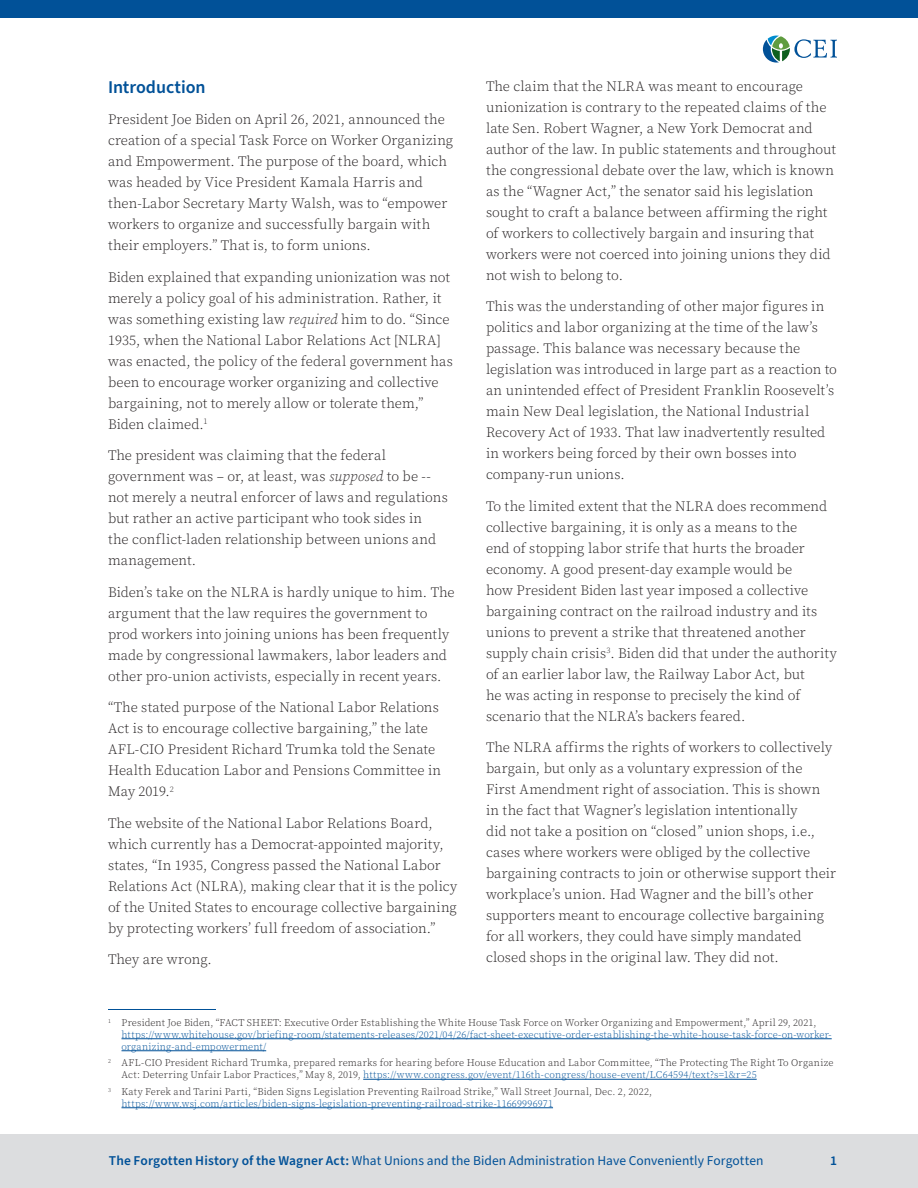
<style>
.page{position:relative;width:918px;height:1188px;background:#fff}
.page>*{position:absolute;margin:0;border:0;box-sizing:border-box;transform-origin:0 0}
.t1{font:600 18px "Source Sans Pro";letter-spacing:-.005em;color:#015198}
.t2{font:300 14.25px/21px "Source Serif Pro";letter-spacing:.005em;color:#231f20}
.t3{font:13.5px "Source Sans Pro";letter-spacing:.005em;color:#015198}
.t4{font:600 13.5px "Source Sans Pro";color:#015198}
.Footnote_text{font:300 10.2px/12px "Source Serif Pro";letter-spacing:.02em;color:#231f20}
.Footnote_text-2{font:300 10.2px/12px "Source Serif Pro";letter-spacing:.01em;color:#015198}
.s1{font-style:italic}
.s2{color:#231f20}
.s3{color:#015198}
.s4{font-weight:600}
</style>
<div class="page">
<hr style="left:108px;top:1009px;width:108px;height:1px;background:#015198">
<hr style="left:122px;top:1039px;width:710px;height:1px;background:#015198">
<hr style="left:122px;top:1051px;width:144px;height:1px;background:#015198">
<hr style="left:363px;top:1079px;width:394px;height:1px;background:#015198">
<hr style="left:122px;top:1108px;width:431px;height:1px;background:#015198">
<div style="left:0;top:0;width:918px;height:18px;background:#015198"></div>
<svg style="left:763px;top:36px;width:74px;height:27px"></svg>
<div style="left:0;top:1134px;width:918px;height:54px;background:#dcdddf"></div>
<h1 class="t1" style="left:108px;top:75px;width:99px">Introduction</h1>
<p class="t2" style="left:108px;top:109px;width:347px">President Joe Biden on April 26, 2021, announced the creation of a special Task Force on Worker Organizing and Empowerment. The purpose of the board, which was headed by Vice President Kamala Harris and then-Labor Secretary Marty Walsh, was to “empower workers to organize and successfully bargain with their employers.” That is, to form unions.</p>
<p class="t2" style="left:108px;top:267px;width:346px">Biden explained that expanding unionization was not merely a policy goal of his administration. Rather, it was something existing law <span class="s1">required</span> him to do. “Since 1935, when the National Labor Relations Act [NLRA] was enacted, the policy of the federal government has been to encourage worker organizing and collective bargaining, not to merely allow or tolerate them,” Biden claimed.<sup>1</sup></p>
<p class="t2" style="left:108px;top:445px;width:341px">The president was claiming that the federal government was – or, at least, was <span class="s1">supposed</span> to be -- not merely a neutral enforcer of laws and regulations but rather an active participant who took sides in<br>the conflict-laden relationship between unions and management.</p>
<p class="t2" style="left:108px;top:582px;width:348px">Biden’s take on the NLRA is hardly unique to him. The argument that the law requires the government to prod workers into joining unions has been frequently made by congressional lawmakers, labor leaders and other pro-union activists, especially in recent years.</p>
<p class="t2" style="left:108px;top:697px;width:335px">“The stated purpose of the National Labor Relations Act is to encourage collective bargaining,” the late AFL-CIO President Richard Trumka told the Senate Health Education Labor and Pensions Committee in May 2019.<sup>2</sup></p>
<p class="t2" style="left:108px;top:813px;width:351px">The website of the National Labor Relations Board, which currently has a Democrat-appointed majority, states, “In 1935, Congress passed the National Labor Relations Act (NLRA), making clear that it is the policy of the United States to encourage collective bargaining by protecting workers’ full freedom of association.”</p>
<p class="t2" style="left:108px;top:949px;width:105px">They are wrong.</p>
<p class="t2" style="left:486px;top:76px;width:352px">The claim that the NLRA was meant to encourage unionization is contrary to the repeated claims of the late Sen. Robert Wagner, a New York Democrat and author of the law. In public statements and throughout the congressional debate over the law, which is known as the “Wagner Act,” the senator said his legislation sought to craft a balance between affirming the right of workers to collectively bargain and insuring that workers were not coerced into joining unions they did not wish to belong to.</p>
<p class="t2" style="left:486px;top:296px;width:353px">This was the understanding of other major figures in politics and labor organizing at the time of the law’s passage. This balance was necessary because the legislation was introduced in large part as a reaction to an unintended effect of President Franklin Roosevelt’s main New Deal legislation, the National Industrial Recovery Act of 1933. That law inadvertently resulted in workers being forced by their own bosses into company-run unions.</p>
<p class="t2" style="left:486px;top:496px;width:352px">To the limited extent that the NLRA does recommend collective bargaining, it is only as a means to the<br>end of stopping labor strife that hurts the broader economy. A good present-day example would be<br>how President Biden last year imposed a collective bargaining contract on the railroad industry and its unions to prevent a strike that threatened another supply chain crisis<sup>3</sup>. Biden did that under the authority of an earlier labor law, the Railway Labor Act, but<br>he was acting in response to precisely the kind of scenario that the NLRA’s backers feared.</p>
<p class="t2" style="left:486px;top:737px;width:352px">The NLRA affirms the rights of workers to collectively bargain, but only as a voluntary expression of the<br>First Amendment right of association. This is shown in the fact that Wagner’s legislation intentionally<br>did not take a position on “closed” union shops, i.e., cases where workers were obliged by the collective bargaining contracts to join or otherwise support their workplace’s union. Had Wagner and the bill’s other supporters meant to encourage collective bargaining for all workers, they could have simply mandated closed shops in the original law. They did not.</p>
<p class="Footnote_text-2" style="left:122px;top:1017px;width:712px;text-indent:-14px"><sup>1</sup> <span class="s2">President Joe Biden, “FACT SHEET: Executive Order Establishing the White House Task Force on Worker Organizing and Empowerment,” April 29, 2021, </span>https://www.whitehouse.gov/briefing-room/statements-releases/2021/04/26/fact-sheet-executive-order-establishing-the-white-house-task-force-on-worker&shy;organizing-and-empowerment/</p>
<p class="Footnote_text" style="left:122px;top:1057px;width:714px;text-indent:-14px"><sup>2</sup> AFL-CIO President Richard Trumka, prepared remarks for hearing before House Education and Labor Committee, “The Protecting The Right To Organize<br>Act: Deterring Unfair Labor Practices,” May 8, 2019, <span class="s3">https://www.congress.gov/event/116th-congress/house-event/LC64594/text?s=1&amp;r=25</span></p>
<p class="Footnote_text" style="left:122px;top:1086px;width:532px;text-indent:-14px"><sup>3</sup> Katy Ferek and Tarini Parti, “Biden Signs Legislation Preventing Railroad Strike,” Wall Street Journal, Dec. 2, 2022, <span class="s3">https://www.wsj.com/articles/biden-signs-legislation-preventing-railroad-strike-11669996971</span></p>
<p class="t3" style="left:109px;top:1152px;width:656px"><span class="s4">The Forgotten History of the Wagner Act:</span> What Unions and the Biden Administration Have Conveniently Forgotten</p>
<p class="t4" style="left:830px;top:1152px;width:8px">1</p>
</div>
